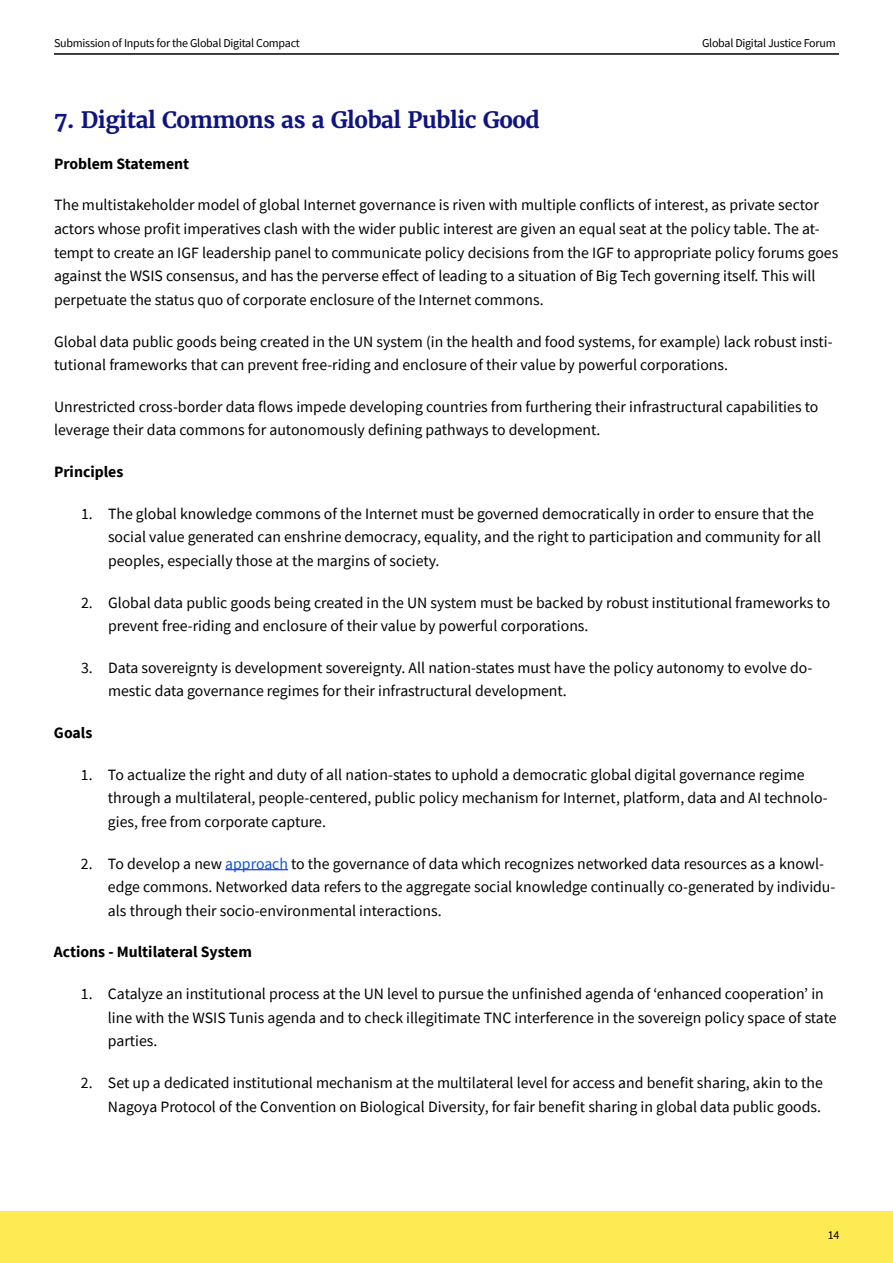
<style>
.page{position:relative;width:893px;height:1263px;background:#fff}
.page>*{position:absolute;margin:0;border:0;box-sizing:border-box;transform-origin:0 0}
.t1{font:700 22.5px "Merriweather";letter-spacing:-.02em;color:#10147e}
.t2{font:15.75px/23.7px "Source Sans Pro";color:#000}
.t3{font:700 15.75px "Source Sans Pro";color:#000}
.t4{font:12px "Source Sans Pro";letter-spacing:-.02em;color:#000}
.s1{color:#15c}
</style>
<div class="page">
<div style="left:0;top:1211px;width:893px;height:52px;background:#feea52"></div>
<hr style="left:54px;top:53px;width:785px;height:2px;background:#000">
<hr style="left:225px;top:869px;width:63px;height:1px;background:#00f">
<p class="t4" style="left:54px;top:35px;width:247px">Submission of Inputs for the Global Digital Compact</p>
<p class="t4" style="left:702px;top:35px;width:135px">Global Digital Justice Forum</p>
<h1 class="t1" style="left:54px;top:105px;width:487px">7. Digital Commons as a Global Public Good</h1>
<p class="t3" style="left:54px;top:153px;width:137px">Problem Statement</p>
<p class="t2" style="left:54px;top:193px;width:786px">The multistakeholder model of global Internet governance is riven with multiple conflicts of interest, as private sector actors whose profit imperatives clash with the wider public interest are given an equal seat at the policy table. The at&shy;tempt to create an IGF leadership panel to communicate policy decisions from the IGF to appropriate policy forums goes against the WSIS consensus, and has the perverse effect of leading to a situation of Big Tech governing itself. This will perpetuate the status quo of corporate enclosure of the Internet commons.</p>
<p class="t2" style="left:54px;top:329px;width:780px">Global data public goods being created in the UN system (in the health and food systems, for example) lack robust insti&shy;tutional frameworks that can prevent free-riding and enclosure of their value by powerful corporations.</p>
<p class="t2" style="left:54px;top:395px;width:766px">Unrestricted cross-border data flows impede developing countries from furthering their infrastructural capabilities to leverage their data commons for autonomously defining pathways to development.</p>
<p class="t3" style="left:54px;top:461px;width:71px">Principles</p>
<p class="t2" style="left:108px;top:501px;width:715px;text-indent:-27px">1. The global knowledge commons of the Internet must be governed democratically in order to ensure that the social value generated can enshrine democracy, equality, and the right to participation and community for all peoples, especially those at the margins of society.</p>
<p class="t2" style="left:108px;top:590px;width:724px;text-indent:-27px">2. Global data public goods being created in the UN system must be backed by robust institutional frameworks to prevent free-riding and enclosure of their value by powerful corporations.</p>
<p class="t2" style="left:108px;top:656px;width:706px;text-indent:-27px">3. Data sovereignty is development sovereignty. All nation-states must have the policy autonomy to evolve do&shy;mestic data governance regimes for their infrastructural development.</p>
<p class="t3" style="left:54px;top:722px;width:40px">Goals</p>
<p class="t2" style="left:108px;top:762px;width:721px;text-indent:-27px">1. To actualize the right and duty of all nation-states to uphold a democratic global digital governance regime through a multilateral, people-centered, public policy mechanism for Internet, platform, data and AI technolo&shy;gies, free from corporate capture.</p>
<p class="t2" style="left:108px;top:851px;width:729px;text-indent:-27px">2. To develop a new <span class="s1">approach</span> to the governance of data which recognizes networked data resources as a knowl&shy;edge commons. Networked data refers to the aggregate social knowledge continually co-generated by individu&shy;als through their socio-environmental interactions.</p>
<p class="t3" style="left:54px;top:941px;width:199px">Actions - Multilateral System</p>
<p class="t2" style="left:108px;top:982px;width:730px;text-indent:-27px">1. Catalyze an institutional process at the UN level to pursue the unfinished agenda of ‘enhanced cooperation’ in line with the WSIS Tunis agenda and to check illegitimate TNC interference in the sovereign policy space of state parties.</p>
<p class="t2" style="left:81px;top:1071px;width:743px;text-align:right">2. Set up a dedicated institutional mechanism at the multilateral level for access and benefit sharing, akin to the<br>Nagoya Protocol of the Convention on Biological Diversity, for fair benefit sharing in global data public goods.</p>
<p class="t4" style="left:828px;top:1228px;width:13px">14</p>
</div>
